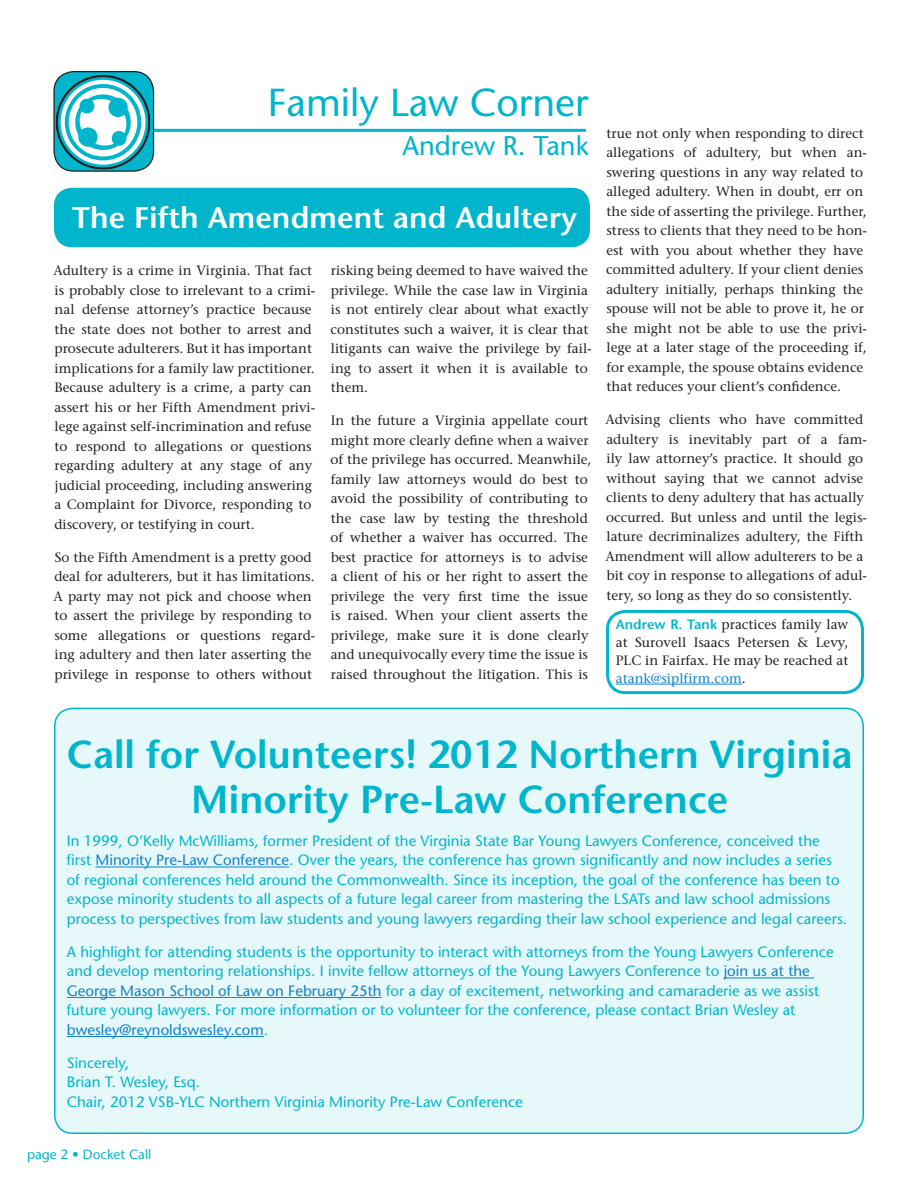
<style>
.page{position:relative;width:918px;height:1188px;background:#fff}
.page>*{position:absolute;margin:0;border:0;box-sizing:border-box;transform-origin:0 0}
.t1{font:600 39px/45px "Stone Sans Std";color:#00b5cc;text-align:center}
.t2{font:500 39px "Stone Sans Std";color:#00b5cc}
.t3{font:600 30px "Stone Sans Std";letter-spacing:.005em;color:#fff}
.t4{font:500 27px "Stone Sans Std";color:#00b5cc}
.t5{font:500 15px/19.5px "Stone Sans Std";color:#00b5cc}
.t6{font:500 13.5px/19.5px "Stone Serif Std";color:#231f20}
.t7{font:500 13.5px "Stone Sans Std";color:#00b5cc}
.s1{font-family:"Stone Sans Std";font-weight:600;color:#00b5cc}
.s2{color:#1182cc}
</style>
<div class="page">
<div style="left:606px;top:610px;width:258px;height:84px;border:3px solid #00b5cc;border-radius:18px"></div>
<hr style="left:616px;top:684px;width:126px;height:1px;background:#1182cc">
<div style="left:54px;top:188px;width:536px;height:59px;background:#00b5cc;border-radius:18px"></div>
<hr style="left:104px;top:129px;width:482px;height:3px;background:#00b5cc">
<div style="left:54px;top:72px;width:100px;height:99px;background:#00b5cc;border-radius:20px"></div>
<svg style="left:56px;top:75px;width:94px;height:95px"></svg>
<div style="left:53px;top:71px;width:101px;height:101px;border:1px solid #231f20;border-radius:20px"></div>
<div style="left:55px;top:708px;width:808px;height:425px;background:#e6f8fa;border-radius:18px"></div>
<div style="left:54px;top:708px;width:810px;height:426px;border:2px solid #00b5cc;border-radius:18px"></div>
<hr style="left:96px;top:867px;width:193px;height:1px;background:#1182cc">
<hr style="left:724px;top:978px;width:90px;height:1px;background:#1182cc">
<hr style="left:67px;top:997px;width:315px;height:1px;background:#1182cc">
<hr style="left:67px;top:1036px;width:197px;height:1px;background:#1182cc">
<h1 class="t2" style="left:268px;top:80px;width:322px">Family Law Corner</h1>
<h3 class="t4" style="left:403px;top:130px;width:188px">Andrew R. Tank</h3>
<h2 class="t3" style="left:72px;top:199px;width:507px">The Fifth Amendment and Adultery</h2>
<p class="t6" style="left:53px;top:261px;width:263px">Adultery is a crime in Virginia. That fact is probably close to irrelevant to a crimi&shy;nal defense attorney’s practice because the state does not bother to arrest and prosecute adulterers. But it has important implications for a family law practitioner.<br>Because adultery is a crime, a party can assert his or her Fifth Amendment privi&shy;lege against self-incrimination and refuse to respond to allegations or questions regarding adultery at any stage of any judicial proceeding, including answering a Complaint for Divorce, responding to discovery, or testifying in court.</p>
<p class="t6" style="left:53px;top:547px;width:263px">So the Fifth Amendment is a pretty good deal for adulterers, but it has limitations.<br>A party may not pick and choose when to assert the privilege by responding to some allegations or questions regard&shy;ing adultery and then later asserting the privilege in response to others without</p>
<p class="t6" style="left:331px;top:261px;width:263px">risking being deemed to have waived the privilege. While the case law in Virginia is not entirely clear about what exactly constitutes such a waiver, it is clear that litigants can waive the privilege by fail&shy;ing to assert it when it is available to them.</p>
<p class="t6" style="left:331px;top:411px;width:262px">In the future a Virginia appellate court might more clearly define when a waiver of the privilege has occurred. Meanwhile, family law attorneys would do best to avoid the possibility of contributing to the case law by testing the threshold of whether a waiver has occurred. The best practice for attorneys is to advise a client of his or her right to assert the privilege the very first time the issue is raised. When your client asserts the privilege, make sure it is done clearly and unequivocally every time the issue is raised throughout the litigation. This is</p>
<p class="t6" style="left:606px;top:124px;width:262px">true not only when responding to direct allegations of adultery, but when an&shy;swering questions in any way related to alleged adultery. When in doubt, err on the side of asserting the privilege. Further, stress to clients that they need to be hon&shy;est with you about whether they have committed adultery. If your client denies adultery initially, perhaps thinking the spouse will not be able to prove it, he or she might not be able to use the privi&shy;lege at a later stage of the proceeding if, for example, the spouse obtains evidence that reduces your client’s confidence.</p>
<p class="t6" style="left:605px;top:410px;width:263px">Advising clients who have committed adultery is inevitably part of a fam&shy;ily law attorney’s practice. It should go without saying that we cannot advise clients to deny adultery that has actually occurred. But unless and until the legis&shy;lature decriminalizes adultery, the Fifth Amendment will allow adulterers to be a bit coy in response to allegations of adul&shy;tery, so long as they do so consistently.</p>
<p class="t6" style="left:616px;top:615px;width:234px;line-height:18px;text-align:justify"><span class="s1">Andrew R. Tank</span> practices family law at Surovell Isaacs Petersen &amp; Levy, PLC in Fairfax. He may be reached at <span class="s2">atank@siplfirm.com</span>.</p>
<h1 class="t1" style="left:67px;top:732px;width:787px">Call for Volunteers! 2012 Northern Virginia<br>Minority Pre-Law Conference</h1>
<p class="t5" style="left:67px;top:831px;width:782px">In 1999, O’Kelly McWilliams, former President of the Virginia State Bar Young Lawyers Conference, conceived the first <span class="s2">Minority Pre-Law Conference</span>. Over the years, the conference has grown significantly and now includes a series of regional conferences held around the Commonwealth. Since its inception, the goal of the conference has been to expose minority students to all aspects of a future legal career from mastering the LSATs and law school admissions process to perspectives from law students and young lawyers regarding their law school experience and legal careers.</p>
<p class="t5" style="left:67px;top:942px;width:768px">A highlight for attending students is the opportunity to interact with attorneys from the Young Lawyers Conference and develop mentoring relationships. I invite fellow attorneys of the Young Lawyers Conference to <span class="s2">join us at the George Mason School of Law on February 25th</span> for a day of excitement, networking and camaraderie as we assist future young lawyers. For more information or to volunteer for the conference, please contact Brian Wesley at <span class="s2">bwesley@reynoldswesley.com</span>.</p>
<p class="t5" style="left:67px;top:1053px;width:457px">Sincerely,<br>Brian T. Wesley, Esq.<br>Chair, 2012 VSB-YLC Northern Virginia Minority Pre-Law Conference</p>
<p class="t7" style="left:27px;top:1146px;width:126px">page 2 • Docket Call</p>
</div>
